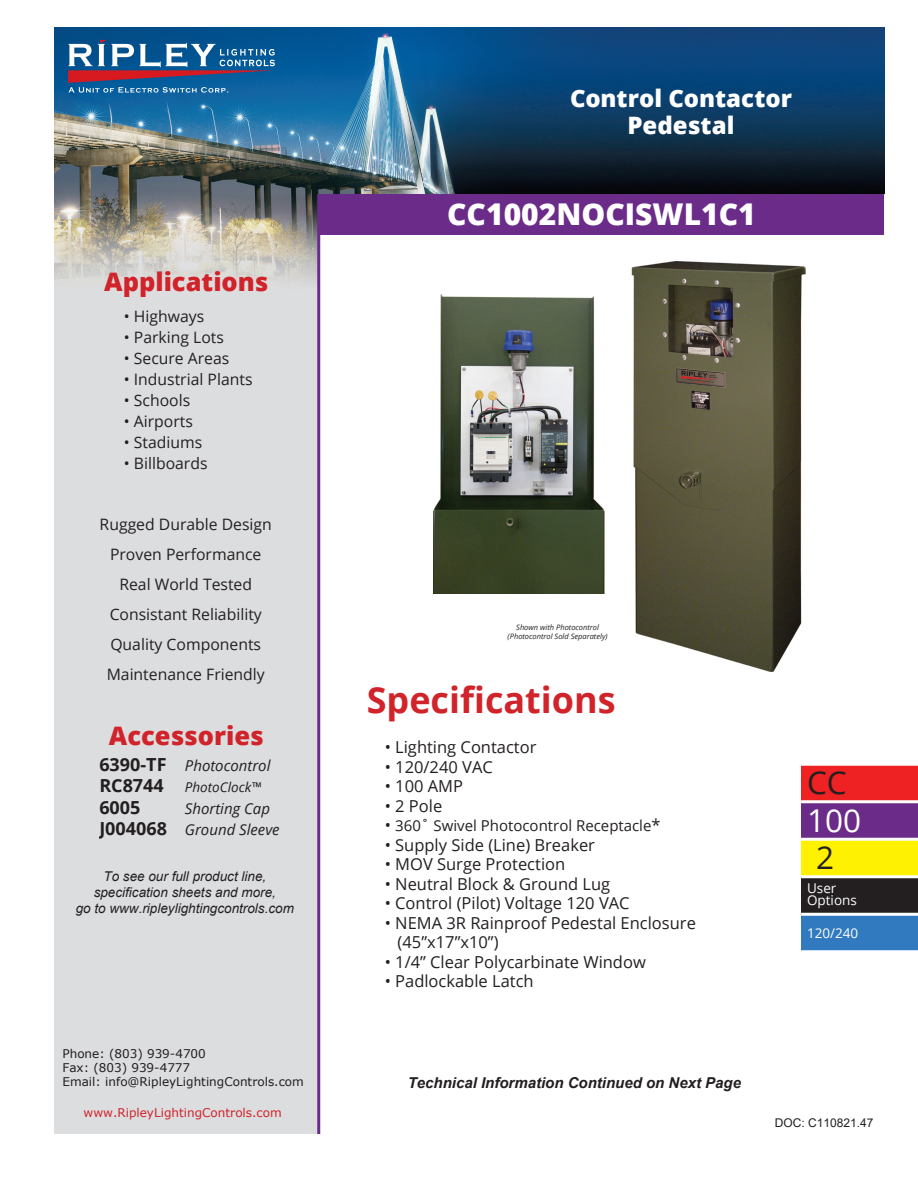
<style>
.page{position:relative;width:918px;height:1188px;background:#fff}
.page>*{position:absolute;margin:0;border:0;box-sizing:border-box;transform-origin:0 0}
.t1{font:700 36px "Open Sans";color:#d1232a}
.t2{font:31.5px "Open Sans";color:#231f20}
.t3{font:31.5px "Open Sans";color:#fff}
.t4{font:800 30px "Open Sans";color:#fff}
.t5{font:800 25.5px "Open Sans";color:#d1232a}
.t6{font:800 24px/27px "Open Sans";color:#fff;text-align:center}
.t7{font:700 18px "Open Sans";color:#231f20}
.t8{font:16.5px/19.5px "Open Sans";color:#231f20}
.t9{font:15.75px/30px "Open Sans";color:#231f20;text-align:center}
.t10{font:italic 15px/21.6px "Open Sans";color:#231f20}
.t11{font:italic 700 15px "Arial";color:#231f20}
.t12{font:15px "Open Sans";color:#231f20}
.t13{font:italic 13.5px/16.2px "Arial";color:#231f20;text-align:center}
.t14{font:13.5px/12px "Open Sans";color:#fff}
.t15{font:italic 13.5px "Open Sans";color:#231f20}
.t16{font:12px/14.4px "Verdana";color:#221e1f}
.t17{font:12px "Verdana";color:#d1232a}
.t18{font:12px "Arial";color:#231f20}
.t19{font:italic 7.5px/9px "Open Sans";color:#231f20;text-align:center}
.s1{font-weight:700;font-style:normal;font-size:18px}
.s2{font-size:16.5px}
.s3{font-style:inherit}
</style>
<div class="page">
<div style="left:54px;top:192px;width:264px;height:942px;background:#dcdddf"></div>
<img style="left:54px;top:27px;width:830px;height:286px">
<img style="left:632px;top:261px;width:173px;height:411px">
<img style="left:422px;top:277px;width:197px;height:317px">
<div style="left:572px;top:91px;width:223px;height:46px;background:#231f20;opacity:.9"></div>
<div style="left:801px;top:764px;width:117px;height:38px;background:#ee2123"></div>
<div style="left:801px;top:802px;width:117px;height:37px;background:#6b2b89"></div>
<div style="left:801px;top:839px;width:117px;height:38px;background:#fff101"></div>
<div style="left:801px;top:877px;width:117px;height:37px;background:#231f20"></div>
<div style="left:801px;top:914px;width:117px;height:38px;background:#317abf"></div>
<hr style="left:801px;top:800px;width:117px;height:3px;background:#fff">
<hr style="left:801px;top:838px;width:117px;height:3px;background:#fff">
<hr style="left:801px;top:875px;width:117px;height:3px;background:#fff">
<hr style="left:801px;top:913px;width:117px;height:3px;background:#fff">
<hr style="left:801px;top:763px;width:117px;height:3px;background:#fff">
<hr style="left:801px;top:950px;width:117px;height:3px;background:#fff">
<hr style="left:317px;top:194px;width:3px;height:940px;background:#6b2b89">
<div style="left:319px;top:194px;width:565px;height:41px;background:#6b2b89"></div>
<svg style="left:68px;top:40px;width:207px;height:53px;background:#456b99"></svg>
<h3 class="t5" style="left:104px;top:262px;width:166px">Applications</h3>
<p class="t9" style="left:124px;top:301px;width:82px">• Highways</p>
<p class="t9" style="left:124px;top:322px;width:102px">• Parking Lots</p>
<p class="t9" style="left:124px;top:343px;width:107px">• Secure Areas</p>
<p class="t9" style="left:124px;top:364px;width:130px">• Industrial Plants</p>
<p class="t9" style="left:124px;top:385px;width:68px">• Schools</p>
<p class="t9" style="left:124px;top:406px;width:71px">• Airports</p>
<p class="t9" style="left:124px;top:427px;width:80px">• Stadiums</p>
<p class="t9" style="left:124px;top:448px;width:85px">• Billboards</p>
<p class="t9" style="left:100px;top:509px;width:174px">Rugged Durable Design<br>Proven Performance<br>Real World Tested<br>Consistant Reliability<br>Quality Components<br>Maintenance Friendly</p>
<h3 class="t5" style="left:109px;top:717px;width:156px">Accessories</h3>
<p class="t10" style="left:99px;top:754px;width:173px"><span class="s1">6390-TF</span> Photocontrol</p>
<p class="t15" style="left:99px;top:778px;width:164px"><span class="s1">RC8744</span> PhotoClock™</p>
<p class="t7" style="left:99px;top:795px;width:43px">6005</p>
<p class="t10" style="left:99px;top:797px;width:182px;text-indent:85px">Shorting Cap<br><span class="s1">J004068</span> Ground Sleeve</p>
<p class="t13" style="left:76px;top:868px;width:220px">To see our full product line, specification sheets and more,<br>go to www.ripleylightingcontrols.com</p>
<p class="t16" style="left:63px;top:1046px;width:243px">Phone: (803) 939-4700<br>Fax: (803) 939-4777<br>Email: info@RipleyLightingControls.com</p>
<p class="t17" style="left:84px;top:1105px;width:200px">www.RipleyLightingControls.com</p>
<h3 class="t6" style="left:570px;top:84px;width:223px">Control Contactor<br>Pedestal</h3>
<h3 class="t4" style="left:447px;top:191px;width:310px">CC1002NOCISWL1C1</h3>
<p class="t19" style="left:508px;top:622px;width:101px">Shown with Photocontrol (Photocontrol Sold Separately)</p>
<h1 class="t1" style="left:367px;top:675px;width:250px">Specifications</h1>
<p class="t8" style="left:385px;top:737px;width:153px">• Lighting Contactor</p>
<p class="t8" style="left:385px;top:756px;width:110px">• 120/240 VAC</p>
<p class="t8" style="left:385px;top:776px;width:80px">• 100 AMP</p>
<p class="t8" style="left:385px;top:795px;width:59px">• 2 Pole</p>
<p class="t12" style="left:385px;top:815px;width:277px"><span class="s2">•</span> 360˚ Swivel Photocontrol Receptacle<span class="s2">*</span></p>
<p class="t8" style="left:385px;top:834px;width:212px">• Supply Side (Line) Breaker</p>
<p class="t8" style="left:385px;top:854px;width:182px">• MOV Surge Protection</p>
<p class="t8" style="left:385px;top:873px;width:227px">• Neutral Block &amp; Ground Lug</p>
<p class="t8" style="left:385px;top:893px;width:246px">• Control (Pilot) Voltage 120 VAC</p>
<p class="t8" style="left:398px;top:912px;width:300px;text-indent:-13px">• NEMA 3R Rainproof Pedestal Enclosure (45”x17”x10”)</p>
<p class="t8" style="left:385px;top:951px;width:263px">• 1/4” Clear Polycarbinate Window</p>
<p class="t8" style="left:385px;top:971px;width:150px">• Padlockable Latch</p>
<h2 class="t2" style="left:807px;top:761px;width:41px">CC</h2>
<h2 class="t3" style="left:807px;top:799px;width:56px">100</h2>
<h2 class="t2" style="left:816px;top:836px;width:20px">2</h2>
<p class="t14" style="left:807px;top:882px;width:51px">User<br>Options</p>
<p class="t14" style="left:807px;top:927px;width:53px">120/240</p>
<p class="t11" style="left:408px;top:1073px;width:335px">Technical Information Continued on Next Page</p>
<p class="t18" style="left:775px;top:1115px;width:100px">DOC: C<span class="s3">1108</span>21.47</p>
</div>
